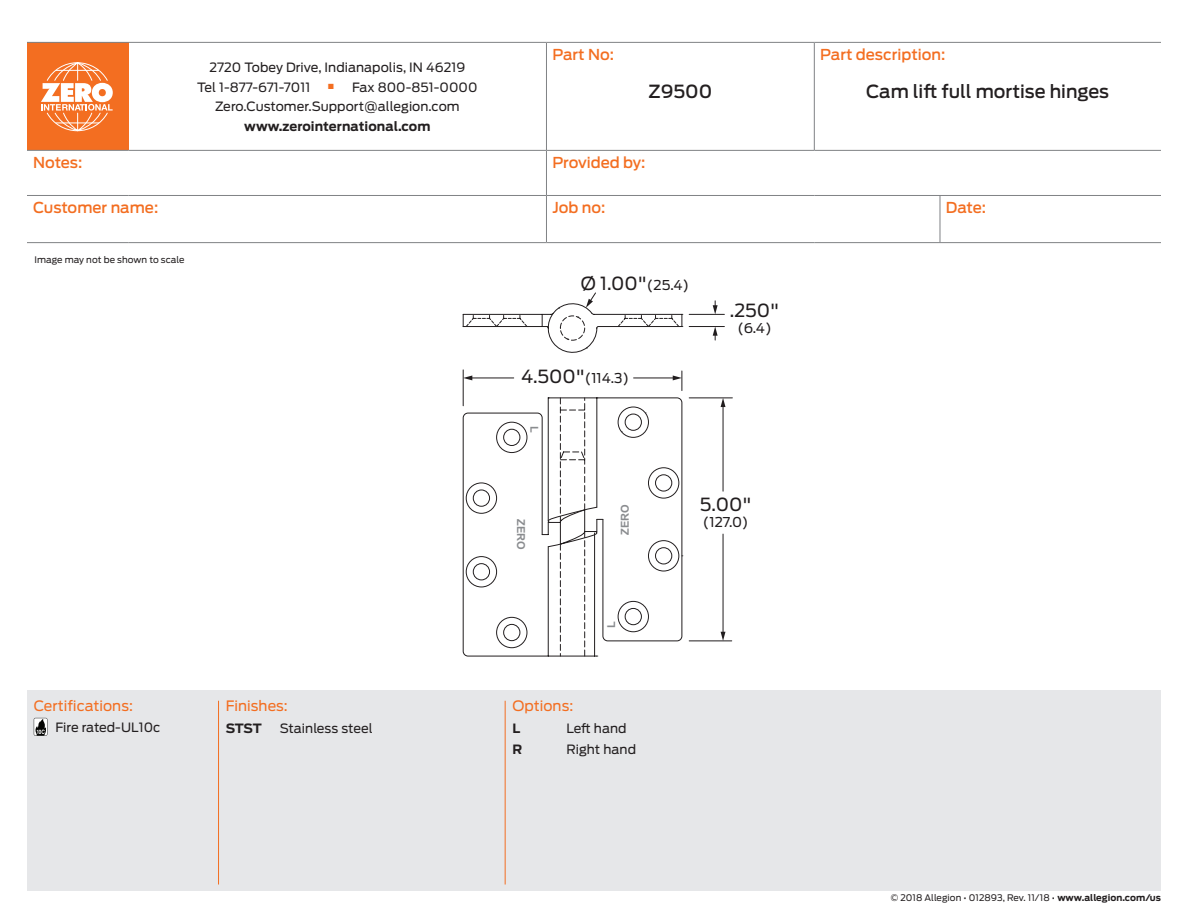
<style>
.page{position:relative;width:1188px;height:918px;background:#fff}
.page>*{position:absolute;margin:0;border:0;box-sizing:border-box;transform-origin:0 0}
.t1{font:500 27px "Antenna";color:#f26e25}
.Part_No{font:500 18px "Antenna";color:#231f20}
.t2{font:18px "Antenna";color:#211d1e}
.t3{font:500 15px "Antenna";color:#f36e21}
.Legend_Heading{font:14.25px "Antenna";letter-spacing:.005em;color:#f36e21}
.t4{font:13.5px "Antenna";letter-spacing:-.005em;color:#211d1e}
.symbol_text{font:12.75px/19.5px "Antenna";letter-spacing:.005em;color:#231f20}
.Finsihes_text{font:700 12.75px "Antenna";letter-spacing:.005em;color:#231f20}
.Options_text{font:12.75px "Antenna";letter-spacing:.005em;color:#231f20}
.Finsihes_text-2{font:12.75px "Antenna";color:#231f20}
.Options_text-2{font:700 12.75px "Antenna";color:#231f20}
.t5{font:700 10.95px "Arial";color:#8a8c8f}
.t6{font:9px "Antenna";letter-spacing:.005em;color:#231f20}
.s1{font-size:13.5px}
.s2{font-size:18px}
.s3{font-weight:700}
</style>
<div class="page">
<div style="left:27px;top:690px;width:1134px;height:201px;background:#e6e7e9"></div>
<hr style="left:218px;top:701px;width:1px;height:184px;background:#f36e21">
<div style="left:27px;top:42px;width:101px;height:108px;background:#f36e21"></div>
<hr style="left:27px;top:42px;width:101px;height:1px;background:#808285">
<hr style="left:128px;top:42px;width:418px;height:1px;background:#808285">
<hr style="left:546px;top:42px;width:268px;height:1px;background:#808285">
<hr style="left:546px;top:43px;width:1px;height:107px;background:#808285">
<hr style="left:814px;top:42px;width:126px;height:1px;background:#808285">
<hr style="left:940px;top:42px;width:221px;height:1px;background:#808285">
<hr style="left:27px;top:150px;width:101px;height:1px;background:#808285">
<hr style="left:128px;top:150px;width:418px;height:1px;background:#808285">
<hr style="left:546px;top:150px;width:268px;height:1px;background:#808285">
<hr style="left:546px;top:151px;width:1px;height:44px;background:#808285">
<hr style="left:814px;top:150px;width:126px;height:1px;background:#808285">
<hr style="left:940px;top:150px;width:221px;height:1px;background:#808285">
<hr style="left:27px;top:195px;width:101px;height:1px;background:#808285">
<hr style="left:128px;top:195px;width:418px;height:1px;background:#808285">
<hr style="left:546px;top:195px;width:268px;height:1px;background:#808285">
<hr style="left:546px;top:196px;width:1px;height:46px;background:#808285">
<hr style="left:814px;top:195px;width:126px;height:1px;background:#808285">
<hr style="left:940px;top:195px;width:221px;height:1px;background:#808285">
<hr style="left:27px;top:242px;width:101px;height:1px;background:#808285">
<hr style="left:128px;top:242px;width:418px;height:1px;background:#808285">
<hr style="left:546px;top:242px;width:268px;height:1px;background:#808285">
<hr style="left:814px;top:242px;width:126px;height:1px;background:#808285">
<hr style="left:940px;top:242px;width:221px;height:1px;background:#808285">
<hr style="left:814px;top:43px;width:1px;height:107px;background:#808285">
<hr style="left:940px;top:196px;width:1px;height:46px;background:#808285">
<svg style="left:41px;top:62px;width:72px;height:69px"></svg>
<hr style="left:505px;top:701px;width:1px;height:184px;background:#f36e21">
<svg style="left:34px;top:718px;width:13px;height:18px"></svg>
<hr style="left:723px;top:405px;width:1px;height:86px;background:#211d1e">
<svg style="left:721px;top:399px;width:4px;height:8px"></svg>
<hr style="left:723px;top:534px;width:1px;height:99px;background:#211d1e">
<svg style="left:721px;top:632px;width:4px;height:9px"></svg>
<hr style="left:689px;top:641px;width:43px;height:1px;background:#211d1e">
<hr style="left:689px;top:398px;width:43px;height:1px;background:#211d1e">
<hr style="left:689px;top:326px;width:35px;height:1px;background:#211d1e">
<hr style="left:689px;top:314px;width:35px;height:1px;background:#211d1e">
<svg style="left:713px;top:327px;width:5px;height:13px"></svg>
<svg style="left:713px;top:301px;width:5px;height:13px"></svg>
<svg style="left:463px;top:313px;width:220px;height:84px"></svg>
<svg style="left:545px;top:292px;width:54px;height:63px"></svg>
<svg style="left:463px;top:314px;width:64px;height:13px"></svg>
<svg style="left:618px;top:314px;width:65px;height:13px"></svg>
<svg style="left:463px;top:397px;width:220px;height:260px"></svg>
<p class="symbol_text" style="left:197px;top:58px;width:270px;text-indent:12px">2720 Tobey Drive, Indianapolis, IN 46219<br>Tel 1-877-671-7011</p>
<p class="symbol_text" style="left:215px;top:77px;width:264px;text-indent:113px"><sup>■</sup> Fax 800-851-0000<br>Zero.Customer.Support@allegion.com</p>
<p class="Finsihes_text" style="left:244px;top:117px;width:188px">www.zerointernational.com</p>
<p class="t3" style="left:552px;top:45px;width:63px">Part No:</p>
<p class="t3" style="left:820px;top:45px;width:127px">Part description:</p>
<p class="Part_No" style="left:649px;top:79px;width:65px">Z9500</p>
<h2 class="Part_No" style="left:866px;top:79px;width:244px">Cam lift full mortise hinges</h2>
<p class="t3" style="left:33px;top:153px;width:51px">Notes:</p>
<p class="t3" style="left:552px;top:153px;width:94px">Provided by:</p>
<p class="t3" style="left:33px;top:198px;width:127px">Customer name:</p>
<p class="t3" style="left:552px;top:198px;width:55px">Job no:</p>
<p class="t3" style="left:946px;top:198px;width:42px">Date:</p>
<p class="t6" style="left:35px;top:254px;width:151px">Image may not be shown to scale</p>
<p class="Legend_Heading" style="left:34px;top:697px;width:101px">Certifications:</p>
<p class="symbol_text" style="left:55px;top:717px;width:107px">Fire rated-UL10c</p>
<p class="Legend_Heading" style="left:226px;top:697px;width:64px">Finishes:</p>
<p class="Finsihes_text" style="left:226px;top:719px;width:37px">STST</p>
<p class="Finsihes_text-2" style="left:280px;top:720px;width:94px">Stainless steel</p>
<p class="t2" style="left:581px;top:271px;width:110px">Ø 1.00"<span class="s1">(25.4)</span></p>
<p class="t4" style="left:521px;top:369px;width:109px"><span class="s2">4.500"</span>(114.3)</p>
<p class="t5" style="left:542px;top:426px;width:8px;rotate:90deg">L</p>
<p class="t2" style="left:730px;top:298px;width:51px">.250"</p>
<p class="t4" style="left:737px;top:319px;width:36px">(6.4)</p>
<p class="t5" style="left:528px;top:519px;width:32px;rotate:90deg">ZERO</p>
<p class="t5" style="left:618px;top:535px;width:32px;rotate:-90deg">ZERO</p>
<p class="t2" style="left:700px;top:492px;width:53px">5.00"</p>
<p class="t4" style="left:703px;top:513px;width:47px">(127.0)</p>
<p class="t5" style="left:604px;top:628px;width:8px;rotate:-90deg">L</p>
<p class="t1" style="left:469px;top:683px;width:97px">Z9500</p>
<p class="Legend_Heading" style="left:512px;top:697px;width:62px">Options:</p>
<p class="Options_text-2" style="left:512px;top:719px;width:9px">L</p>
<p class="Options_text" style="left:566px;top:720px;width:62px">Left hand</p>
<p class="Options_text-2" style="left:512px;top:740px;width:11px">R</p>
<p class="Options_text" style="left:566px;top:741px;width:71px">Right hand</p>
<p class="t6" style="left:891px;top:892px;width:272px">© 2018 Allegion • 012893, Rev. 11/18 • <span class="s3">www.allegion.com/us</span></p>
</div>
